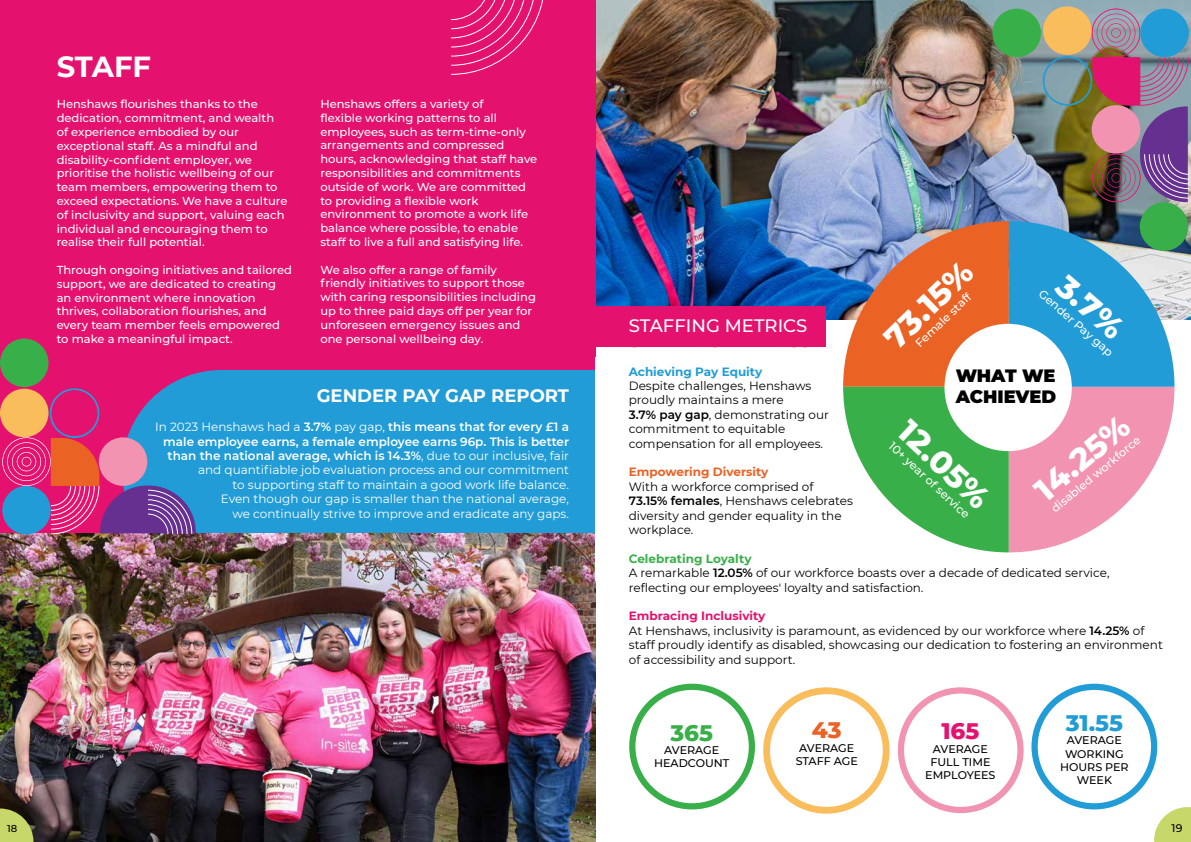
<style>
.page{position:relative;width:1191px;height:842px;background:#fff}
.page>*{position:absolute;margin:0;border:0;box-sizing:border-box;transform-origin:0 0}
.t1{font:800 32.1px "Montserrat";color:#fff}
.t2{font:700 29px "Montserrat";letter-spacing:-.005em;color:#fff}
.t3{font:800 22.9px "Montserrat";color:#219cd7}
.t4{font:800 22.9px "Montserrat";color:#39af49}
.t5{font:800 22.9px "Montserrat";color:#e4126e}
.t6{font:800 22.9px "Montserrat";color:#ea6224}
.t7{font:700 18px "Montserrat";color:#fff}
.t8{font:500 18px "Montserrat";color:#fff}
.t9{font:900 17.9px/21.4px "Montserrat";letter-spacing:-.01em;color:#000}
.t10{font:12px/14.4px "Montserrat";color:#000}
.t11{font:12px/14.4px "Montserrat";color:#fff;text-align:right}
.t12{font:700 12px "Montserrat";color:#ea6224}
.t13{font:700 12px "Montserrat";color:#219cd7}
.t14{font:500 11.6px "Montserrat";color:#fff}
.t15{font:500 11.5px/13.8px "Montserrat";color:#fff}
.t16{font:500 11.1px/13.3px "Montserrat";color:#000;text-align:center}
.t17{font:500 11px "Montserrat";color:#000}
.t18{font:500 10px "Montserrat";color:#000}
.s1{font-weight:600}
.s2{font-weight:700;color:#39af49}
.s3{font-weight:700;color:#e4126e}
</style>
<div class="page">
<img style="left:595px;top:0;width:596px;height:320px">
<div style="left:0;top:0;width:595px;height:534px;background:#e4126e"></div>
<div style="left:122px;top:370px;width:599px;height:199px;background:#219cd7;border-radius:100px"></div>
<img style="left:0;top:534px;width:595px;height:307px">
<div style="left:992px;top:9px;width:49px;height:48px;background:#39af49;border-radius:50%"></div>
<svg style="left:1043px;top:6px;width:48px;height:49px"></svg>
<div style="left:0;top:339px;width:49px;height:48px;background:#39af49;border-radius:50%"></div>
<svg style="left:2px;top:388px;width:194px;height:147px"></svg>
<svg style="left:451px;top:0;width:92px;height:75px"></svg>
<div style="left:595px;top:357px;width:132px;height:224px;background:#fff"></div>
<div style="left:629px;top:684px;width:126px;height:125px;border:6px solid #39af49;border-radius:50%"></div>
<div style="left:763px;top:687px;width:126px;height:127px;border:7px solid #fabd5c;border-radius:50%"></div>
<div style="left:898px;top:687px;width:125px;height:126px;border:6px solid #f193b1;border-radius:50%"></div>
<div style="left:1031px;top:684px;width:126px;height:125px;border:6px solid #219cd7;border-radius:50%"></div>
<svg style="left:843px;top:221px;width:331px;height:331px;background:#9a9f94"></svg>
<div style="left:944px;top:324px;width:127px;height:127px;background:#fff;border-radius:50%"></div>
<div style="left:595px;top:306px;width:231px;height:41px;background:#e4126e"></div>
<div style="left:1139px;top:202px;width:49px;height:49px;background:#39af49;border-radius:50%"></div>
<img style="left:1042px;top:9px;width:147px;height:193px">
<svg style="left:1154px;top:807px;width:37px;height:35px"></svg>
<svg style="left:0;top:808px;width:33px;height:34px"></svg>
<h2 class="t2" style="left:57px;top:46px;width:96px">STAFF</h2>
<p class="t15" style="left:57px;top:97px;width:232px">Henshaws flourishes thanks to the dedication, commitment, and wealth of experience embodied by our exceptional staff. As a mindful and disability-confident employer, we prioritise the holistic wellbeing of our team members, empowering them to exceed expectations. We have a culture of inclusivity and support, valuing each individual and encouraging them to realise their full potential.</p>
<p class="t15" style="left:57px;top:263px;width:237px">Through ongoing initiatives and tailored support, we are dedicated to creating an environment where innovation thrives, collaboration flourishes, and every team member feels empowered to make a meaningful impact.</p>
<p class="t15" style="left:320px;top:97px;width:218px">Henshaws offers a variety of<br>flexible working patterns to all employees, such as term-time-only arrangements and compressed hours, acknowledging that staff have responsibilities and commitments outside of work. We are committed to providing a flexible work environment to promote a work life balance where possible, to enable staff to live a full and satisfying life.</p>
<p class="t15" style="left:320px;top:262px;width:217px">We also offer a range of family friendly initiatives to support those with caring responsibilities including up to three paid days off per year for unforeseen emergency issues and one personal wellbeing day.</p>
<h3 class="t7" style="left:317px;top:383px;width:254px">GENDER PAY GAP REPORT</h3>
<p class="t11" style="left:155px;top:419px;width:415px">In 2023 Henshaws had a <span class="s1">3.7%</span> pay gap, <span class="s1">this means that for every £1 a male employee earns, a female employee earns 96p. This is better than the national average, which is 14.3%</span>, due to our inclusive, fair and quantifiable job evaluation process and our commitment<br>to supporting staff to maintain a good work life balance.<br>Even though our gap is smaller than the national average,<br>we continually strive to improve and eradicate any gaps.</p>
<h1 class="t1" style="left:872px;top:325px;width:111px;rotate:-44deg">73.15%</h1>
<h1 class="t1" style="left:1076px;top:263px;width:79px;rotate:41deg">3.7%</h1>
<p class="t14" style="left:1045px;top:286px;width:96px;rotate:41deg">Gender Pay gap</p>
<h3 class="t9" style="left:955px;top:364px;width:102px">WHAT WE<br>ACHIEVED</h3>
<p class="t14" style="left:911px;top:339px;width:74px;rotate:-44deg">Female staff</p>
<h3 class="t8" style="left:629px;top:313px;width:180px">STAFFING METRICS</h3>
<p class="t13" style="left:629px;top:363px;width:135px">Achieving Pay Equity</p>
<p class="t10" style="left:629px;top:378px;width:202px">Despite challenges, Henshaws proudly maintains a mere<br><span class="s1">3.7% pay gap</span>, demonstrating our commitment to equitable compensation for all employees.</p>
<p class="t12" style="left:629px;top:463px;width:141px">Empowering Diversity</p>
<p class="t10" style="left:629px;top:479px;width:226px">With a workforce comprised of<br><span class="s1">73.15% females</span>, Henshaws celebrates diversity and gender equality in the workplace.</p>
<p class="t10" style="left:629px;top:551px;width:482px"><span class="s2">Celebrating Loyalty<br></span>A remarkable <span class="s1">12.05%</span> of our workforce boasts over a decade of dedicated service, reflecting our employees' loyalty and satisfaction.</p>
<p class="t10" style="left:629px;top:608px;width:535px"><span class="s3">Embracing Inclusivity<br></span>At Henshaws, inclusivity is paramount, as evidenced by our workforce where <span class="s1">14.25%</span> of staff proudly identify as disabled, showcasing our dedication to fostering an environment of accessibility and support.</p>
<h1 class="t1" style="left:1023px;top:476px;width:114px;rotate:-40deg">14.25%</h1>
<h1 class="t1" style="left:919px;top:409px;width:113px;rotate:43deg">12.05%</h1>
<p class="t14" style="left:1047px;top:504px;width:114px;rotate:-40deg">disabled workforce</p>
<p class="t14" style="left:896px;top:438px;width:107px;rotate:43deg">10+ year of service</p>
<h3 class="t4" style="left:670px;top:716px;width:44px">365</h3>
<p class="t16" style="left:654px;top:743px;width:77px">AVERAGE<br>HEADCOUNT</p>
<h3 class="t6" style="left:812px;top:713px;width:31px">43</h3>
<p class="t16" style="left:795px;top:741px;width:64px">AVERAGE<br>STAFF AGE</p>
<h3 class="t5" style="left:941px;top:714px;width:40px">165</h3>
<p class="t16" style="left:925px;top:742px;width:72px">AVERAGE<br>FULL TIME<br>EMPLOYEES</p>
<h3 class="t3" style="left:1065px;top:706px;width:59px">31.55</h3>
<p class="t16" style="left:1060px;top:733px;width:70px">AVERAGE<br>WORKING<br>HOURS PER<br>WEEK</p>
<p class="t18" style="left:7px;top:821px;width:12px">18</p>
<p class="t17" style="left:1171px;top:820px;width:12px">19</p>
</div>
